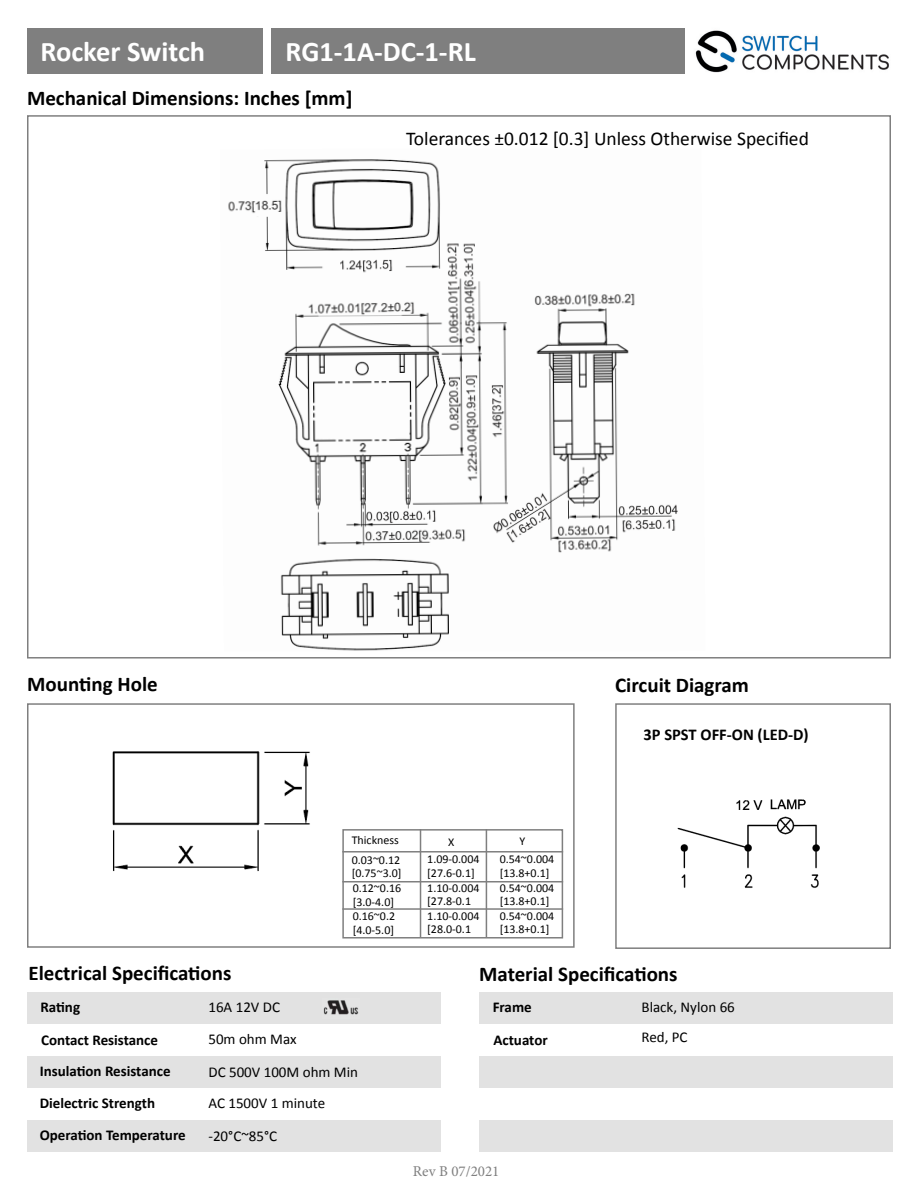
<style>
.page{position:relative;width:918px;height:1188px;background:#fff}
.page>*{position:absolute;margin:0;border:0;box-sizing:border-box;transform-origin:0 0}
.t1{font:700 28.5px "Calibri";color:#fff}
.t2{font:700 21px "Calibri";color:#000}
.t3{font:19.5px "Calibri";color:#000}
.t4{font:700 16.5px "Calibri";color:#000}
.t5{font:700 15px "Calibri";color:#000}
.t6{font:15px "Calibri";color:#000}
.t7{font:15px "Minion Pro";color:#7f7f7f}
.t8{font:12px "Calibri";color:#000}
</style>
<div class="page">
<img style="left:695px;top:30px;width:194px;height:43px">
<div style="left:27px;top:29px;width:236px;height:45px;background:#7f7f7f"></div>
<div style="left:27px;top:703px;width:548px;height:245px;border:2px solid #7f7f7f"></div>
<div style="left:615px;top:703px;width:276px;height:246px;border:2px solid #7f7f7f"></div>
<div style="left:27px;top:992px;width:414px;height:31px;background:#e2e2e2"></div>
<div style="left:479px;top:992px;width:414px;height:31px;background:#e2e2e2"></div>
<div style="left:27px;top:1056px;width:414px;height:32px;background:#e2e2e2"></div>
<div style="left:479px;top:1056px;width:414px;height:32px;background:#e2e2e2"></div>
<div style="left:27px;top:1120px;width:414px;height:32px;background:#e2e2e2"></div>
<div style="left:479px;top:1120px;width:414px;height:32px;background:#e2e2e2"></div>
<div style="left:271px;top:28px;width:414px;height:46px;background:#7f7f7f"></div>
<hr style="left:342px;top:851px;width:221px;height:2px;background:#7f7f7f">
<hr style="left:342px;top:881px;width:221px;height:1px;background:#7f7f7f">
<hr style="left:342px;top:908px;width:221px;height:2px;background:#7f7f7f">
<hr style="left:420px;top:829px;width:1px;height:108px;background:#7f7f7f">
<hr style="left:486px;top:829px;width:1px;height:108px;background:#7f7f7f">
<div style="left:342px;top:829px;width:221px;height:110px;border:2px solid #7f7f7f"></div>
<img style="left:112px;top:751px;width:198px;height:121px">
<img style="left:677px;top:799px;width:143px;height:89px">
<img style="left:228px;top:159px;width:450px;height:492px">
<img style="left:323px;top:1000px;width:36px;height:15px">
<p class="t1" style="left:40px;top:31px;width:166px">Rocker Switch</p>
<p class="t1" style="left:286px;top:31px;width:192px">RG1-1A-DC-1-RL</p>
<p class="t2" style="left:27px;top:83px;width:327px">Mechanical Dimensions: Inches [mm]</p>
<p class="t3" style="left:406px;top:126px;width:404px">Tolerances ±0.012 [0.3] Unless Otherwise Specified</p>
<p class="t2" style="left:27px;top:669px;width:132px">Mounting Hole</p>
<p class="t2" style="left:615px;top:671px;width:135px">Circuit Diagram</p>
<p class="t8" style="left:352px;top:833px;width:49px">Thickness</p>
<p class="t8" style="left:448px;top:834px;width:8px">X</p>
<p class="t8" style="left:519px;top:833px;width:7px">Y</p>
<p class="t8" style="left:427px;top:852px;width:54px">1.09-0.004</p>
<p class="t8" style="left:427px;top:865px;width:49px">[27.6-0.1]</p>
<p class="t8" style="left:500px;top:852px;width:56px">0.54~0.004</p>
<p class="t8" style="left:500px;top:865px;width:51px">[13.8+0.1]</p>
<p class="t8" style="left:500px;top:880px;width:56px">0.54~0.004</p>
<p class="t8" style="left:500px;top:894px;width:51px">[13.8+0.1]</p>
<p class="t8" style="left:500px;top:908px;width:56px">0.54~0.004</p>
<p class="t8" style="left:500px;top:922px;width:51px">[13.8+0.1]</p>
<p class="t8" style="left:352px;top:852px;width:50px">0.03~0.12</p>
<p class="t8" style="left:352px;top:866px;width:51px">[0.75~3.0]</p>
<p class="t8" style="left:353px;top:881px;width:50px">0.12~0.16</p>
<p class="t8" style="left:353px;top:894px;width:43px">[3.0-4.0]</p>
<p class="t8" style="left:353px;top:909px;width:44px">0.16~0.2</p>
<p class="t8" style="left:353px;top:922px;width:43px">[4.0-5.0]</p>
<p class="t8" style="left:427px;top:880px;width:54px">1.10-0.004</p>
<p class="t8" style="left:427px;top:894px;width:45px">[27.8-0.1</p>
<p class="t8" style="left:427px;top:908px;width:54px">1.10-0.004</p>
<p class="t8" style="left:427px;top:922px;width:45px">[28.0-0.1</p>
<p class="t4" style="left:644px;top:722px;width:167px">3P SPST OFF-ON (LED-D)</p>
<p class="t2" style="left:29px;top:958px;width:205px">Electrical Specifications</p>
<p class="t2" style="left:479px;top:959px;width:200px">Material Specifications</p>
<p class="t6" style="left:208px;top:998px;width:73px">16A 12V DC</p>
<p class="t6" style="left:642px;top:998px;width:95px">Black, Nylon 66</p>
<p class="t5" style="left:40px;top:996px;width:41px">Rating</p>
<p class="t5" style="left:493px;top:996px;width:41px">Frame</p>
<p class="t5" style="left:41px;top:1029px;width:118px">Contact Resistance</p>
<p class="t5" style="left:493px;top:1029px;width:56px">Actuator</p>
<p class="t6" style="left:208px;top:1030px;width:90px">50m ohm Max</p>
<p class="t6" style="left:642px;top:1028px;width:48px">Red, PC</p>
<p class="t5" style="left:40px;top:1061px;width:132px">Insulation Resistance</p>
<p class="t5" style="left:40px;top:1093px;width:117px">Dielectric Strength</p>
<p class="t5" style="left:40px;top:1125px;width:148px">Operation Temperature</p>
<p class="t6" style="left:208px;top:1063px;width:151px">DC 500V 100M ohm Min</p>
<p class="t6" style="left:208px;top:1094px;width:118px">AC 1500V 1 minute</p>
<p class="t6" style="left:208px;top:1126px;width:70px">-20°C~85°C</p>
<p class="t7" style="left:413px;top:1162px;width:88px">Rev B 07/2021</p>
</div>
